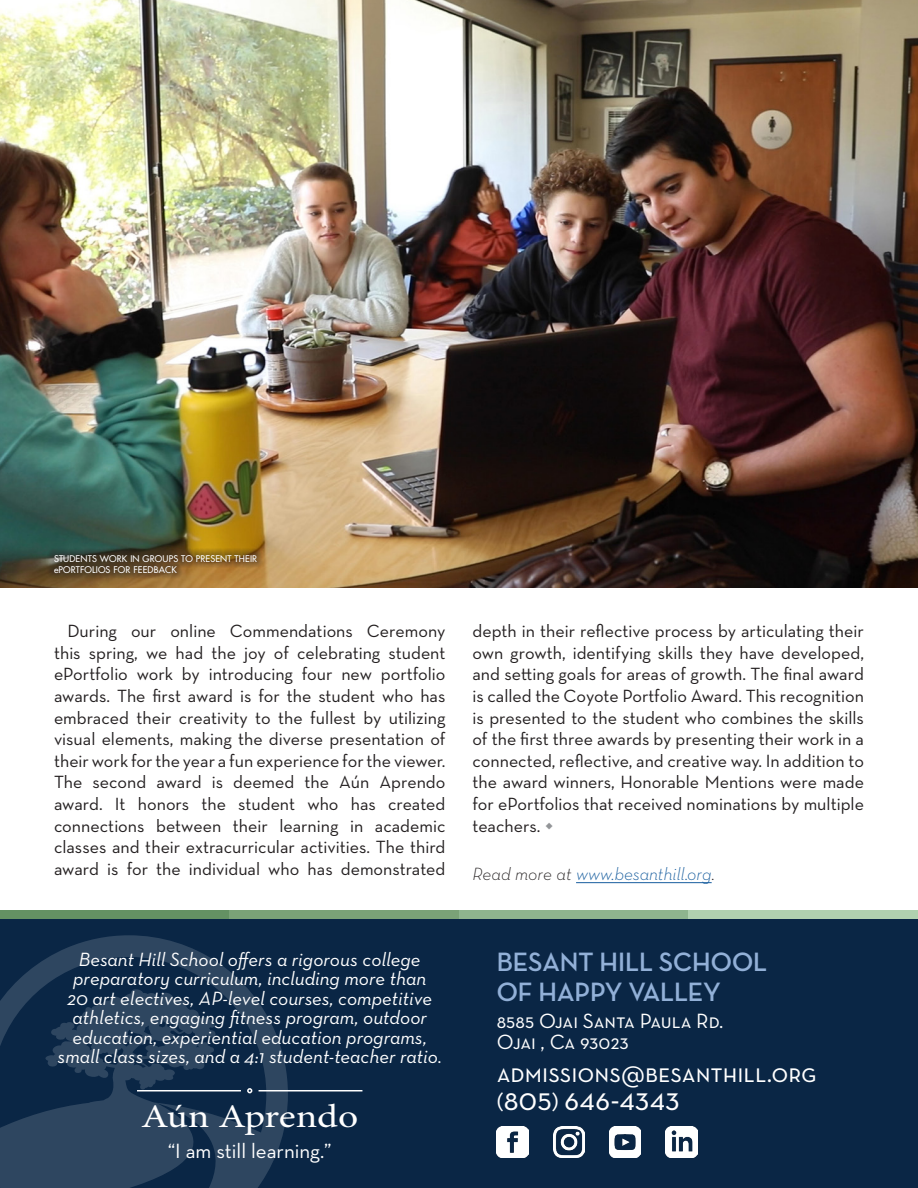
<style>
.page{position:relative;width:918px;height:1188px;background:#fff}
.page>*{position:absolute;margin:0;border:0;box-sizing:border-box;transform-origin:0 0}
.t1{font:33px "Neutraface Text";color:#fff}
.t2{font:33px "Minion Pro";letter-spacing:-.01em;color:#fff;scale:1.2 1}
.t3{font:700 27px "Neutraface Display";color:#92b0d7}
.t4{font:27px "Neutraface Text";color:#fff}
.t5{font:21px "Neutraface Text";color:#fff}
.Paragraph_Style_2{font:italic 19.5px/19.5px "Neutraface Text";color:#fff;text-align:center}
.t6{font:18px/21.6px "Neutraface Text";color:#231f20;text-align:justify}
.t7{font:18px "Neutraface Text Light Italic Alt";color:#175d9e}
.NAME{font:9px "Futura";letter-spacing:.02em;color:#fff}
.s1{color:#231f20}
.s2{font-size:24px}
</style>
<div class="page">
<div style="left:0;top:920px;width:918px;height:268px;background:#0a2645"></div>
<img style="left:0;top:0;width:918px;height:588px">
<div style="left:47px;top:548px;width:217px;height:31px;background:#231f20;opacity:.8"></div>
<img style="left:497px;top:1126px;width:31px;height:32px">
<img style="left:553px;top:1126px;width:32px;height:32px">
<img style="left:609px;top:1126px;width:32px;height:32px">
<img style="left:666px;top:1126px;width:31px;height:32px">
<svg style="left:0;top:935px;width:288px;height:253px;fill:#2c445f"></svg>
<hr style="left:137px;top:1090px;width:104px;height:1px;background:#fff">
<hr style="left:259px;top:1090px;width:103px;height:1px;background:#fff">
<svg style="left:247px;top:1088px;width:5px;height:5px"></svg>
<hr style="left:576px;top:882px;width:136px;height:1px;background:#175d9e">
<div style="left:0;top:910px;width:230px;height:10px;background:#649163"></div>
<div style="left:229px;top:910px;width:230px;height:10px;background:#7aa277"></div>
<div style="left:459px;top:910px;width:230px;height:10px;background:#8eb58e"></div>
<div style="left:688px;top:910px;width:230px;height:10px;background:#b0d1af"></div>
<p class="NAME" style="left:54px;top:553px;width:205px">STUDENTS WORK IN GROUPS TO PRESENT THEIR</p>
<p class="NAME" style="left:54px;top:564px;width:124px">ePORTFOLIOS FOR FEEDBACK</p>
<p class="t6" style="left:54px;top:620px;width:393px;text-indent:14px">During our online Commendations Ceremony this spring, we had the joy of celebrating student ePortfolio work by introducing four new portfolio awards. The first award is for the student who has embraced their creativity to the fullest by utilizing visual elements, making the diverse presentation of their work for the year a fun experience for the viewer.<br>The second award is deemed the Aún Aprendo award. It honors the student who has created connections between their learning in academic classes and their extracurricular activities. The third award is for the individual who has demonstrated</p>
<p class="t6" style="left:472px;top:620px;width:393px">depth in their reflective process by articulating their own growth, identifying skills they have developed, and setting goals for areas of growth. The final award is called the Coyote Portfolio Award. This recognition is presented to the student who combines the skills of the first three awards by presenting their work in a connected, reflective, and creative way. In addition to the award winners, Honorable Mentions were made for ePortfolios that received nominations by multiple teachers.</p>
<p class="t7" style="left:472px;top:863px;width:244px"><span class="s1">Read more at</span> www.besanthill.org<span class="s1">.</span></p>
<p class="Paragraph_Style_2" style="left:58px;top:949px;width:386px">Besant Hill School offers a rigorous college preparatory curriculum, including more than<br>20 art electives, AP-level courses, competitive athletics, engaging fitness program, outdoor education, experiential education programs, small class sizes, and a 4:1 student-teacher ratio.</p>
<p class="t2" style="left:141px;top:1095px;width:182px">Aún Aprendo</p>
<p class="t5" style="left:168px;top:1137px;width:166px">“I am still learning.”</p>
<p class="t3" style="left:497px;top:947px;width:272px">BESANT HILL SCHOOL</p>
<p class="t3" style="left:497px;top:977px;width:225px">OF HAPPY VALLEY</p>
<p class="t5" style="left:497px;top:1008px;width:228px">8585 Ojai Santa Paula Rd.</p>
<p class="t5" style="left:497px;top:1029px;width:133px">Ojai , Ca 93023</p>
<p class="t4" style="left:497px;top:1056px;width:321px">admissions@besanthill.org</p>
<p class="t1" style="left:497px;top:1078px;width:185px"><span class="s2">(</span>805<span class="s2">)</span> 646-4343</p>
</div>
